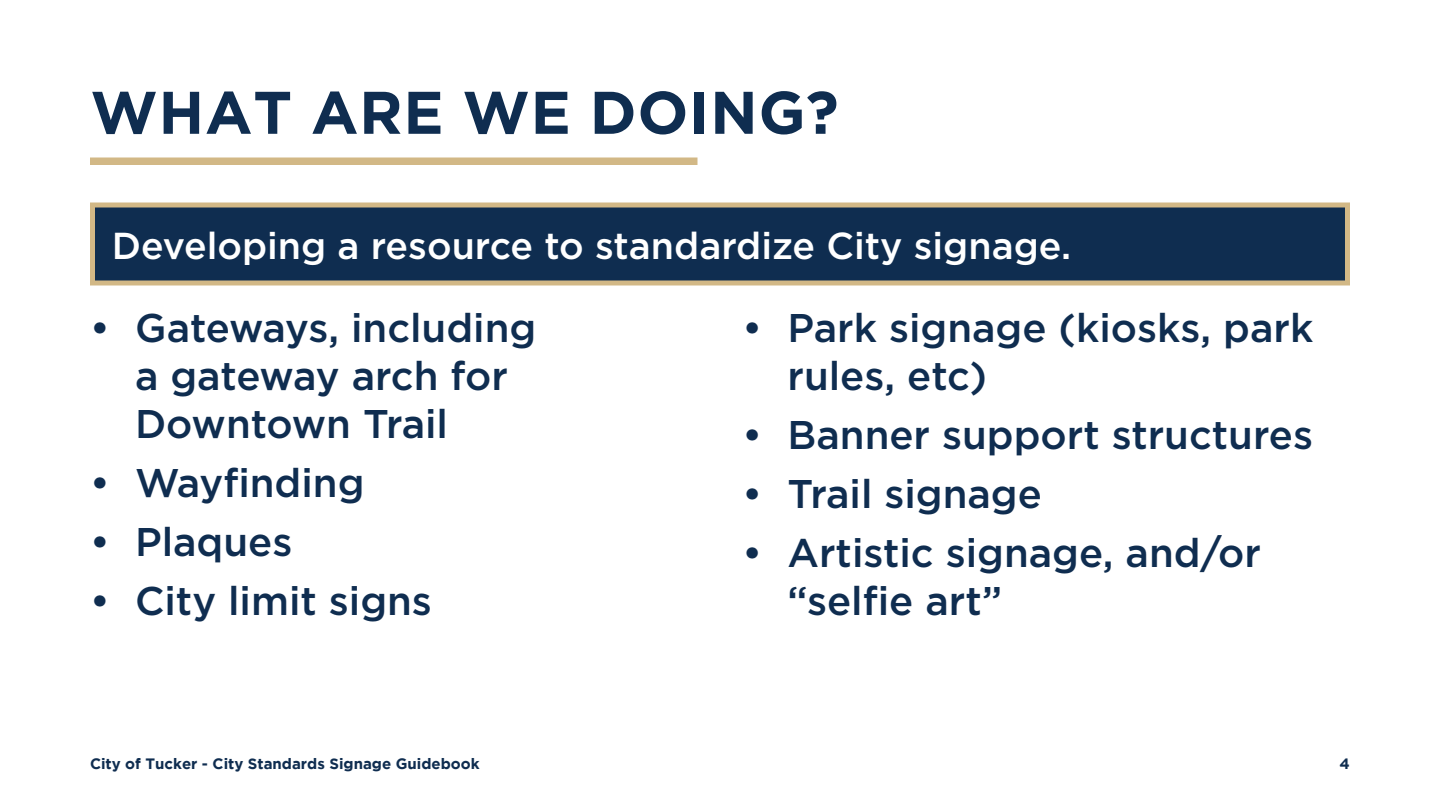
<style>
.page{position:relative;width:1440px;height:810px;background:#fff}
.page>*{position:absolute;margin:0;border:0;box-sizing:border-box;transform-origin:0 0}
.t1{font:700 60px "Gotham";letter-spacing:.015em;color:#0f2d50}
.t2{font:500 40px/48px "Gotham";color:#0f2d50}
.t3{font:500 37.5px "Gotham";color:#fff}
.t4{font:700 15px "Gotham";color:#0f2d50}
</style>
<div class="page">
<div style="left:90px;top:158px;width:608px;height:7px;background:#d2b886"></div>
<div style="left:92px;top:205px;width:1256px;height:78px;background:#0f2d50"></div>
<div style="left:90px;top:202px;width:1260px;height:83px;border:5px solid #d2b886"></div>
<h1 class="t1" style="left:90px;top:78px;width:750px">WHAT ARE WE DOING?</h1>
<p class="t3" style="left:112px;top:221px;width:961px">Developing a resource to standardize City signage.</p>
<p class="t2" style="left:135px;top:303px;width:403px;text-indent:-45px">• Gateways, including a gateway arch for<br>Downtown Trail</p>
<p class="t2" style="left:90px;top:458px;width:276px">• Wayfinding</p>
<p class="t2" style="left:90px;top:517px;width:204px">• Plaques</p>
<p class="t2" style="left:90px;top:577px;width:343px">• City limit signs</p>
<p class="t2" style="left:788px;top:303px;width:527px;text-indent:-45px">• Park signage (kiosks, park rules, etc)</p>
<p class="t2" style="left:743px;top:410px;width:572px">• Banner support structures</p>
<p class="t2" style="left:743px;top:469px;width:301px">• Trail signage</p>
<p class="t2" style="left:788px;top:529px;width:475px;text-indent:-45px">• Artistic signage, and/or “selfie art”</p>
<p class="t4" style="left:90px;top:755px;width:391px">City of Tucker - City Standards Signage Guidebook</p>
<p class="t4" style="left:1340px;top:755px;width:12px">4</p>
</div>
